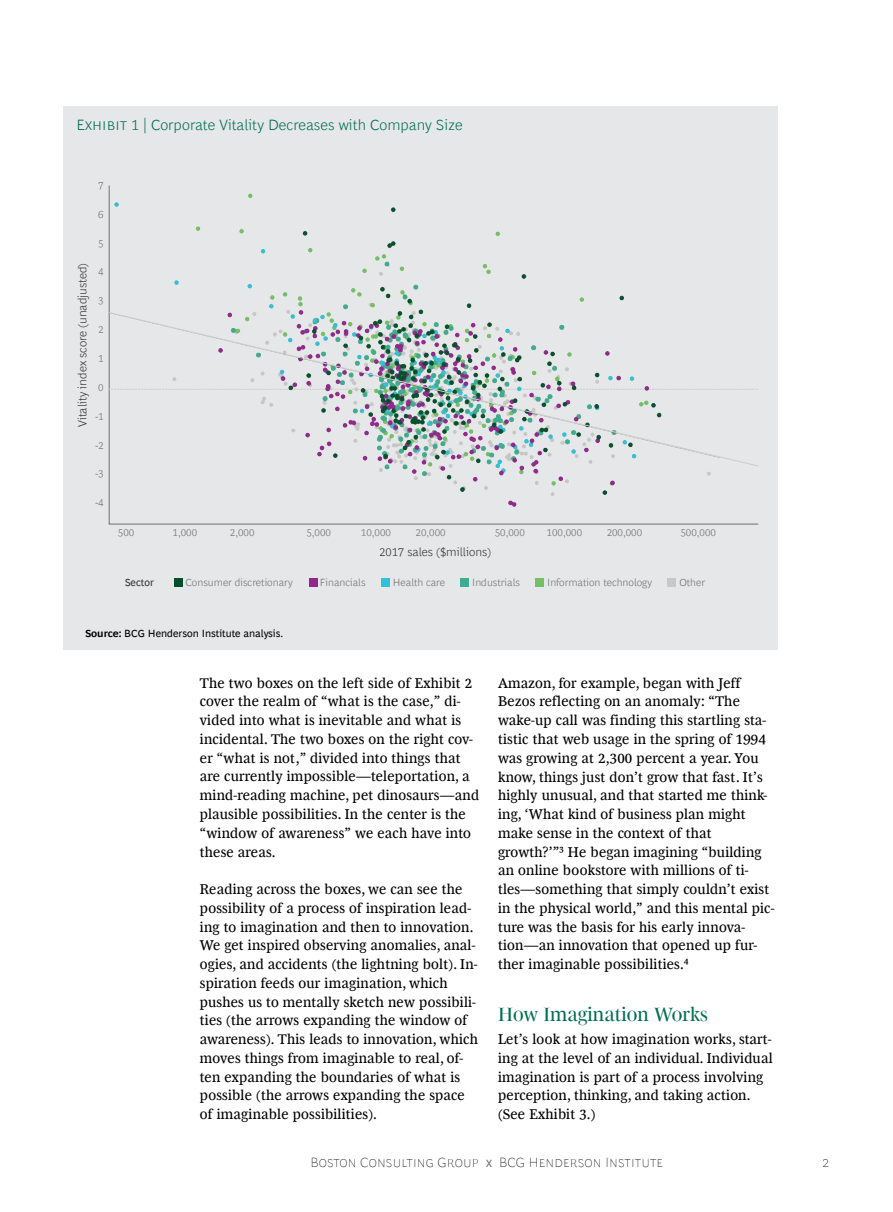
<style>
.page{position:relative;width:893px;height:1212px;background:#fff}
.page>*{position:absolute;margin:0;border:0;box-sizing:border-box;transform-origin:0 0}
.t1{font:19.5px "Henderson BCG Serif Head";letter-spacing:.005em;color:#006f51}
.t2{font:300 15px "Henderson BCG Sans";letter-spacing:.005em;color:#006f51}
.t3{font:14.25px/18.8px "Henderson BCG Serif";letter-spacing:.015em;color:#000}
.t4{font:100 13.5px "Henderson BCG Sans";letter-spacing:.01em;color:#000}
.t5{font:300 12px "Henderson BCG Sans";color:#333}
.t6{font:300 10.5px "Henderson BCG Sans";color:#707071}
.t7{font:10.5px "Henderson BCG Sans";color:#000}
.t8{font:10.5px "Henderson BCG Sans";color:#333}
.s1{font-weight:700}
.s2{font-weight:400;font-size:10.5px;color:#707070}
</style>
<div class="page">
<div style="left:64px;top:106px;width:714px;height:544px;background:#e6e7e8"></div>
<svg style="left:108px;top:185px;width:651px;height:340px"></svg>
<img style="left:109px;top:191px;width:611px;height:322px">
<svg style="left:109px;top:312px;width:650px;height:155px"></svg>
<div style="left:174px;top:578px;width:9px;height:8px;background:#024f29"></div>
<div style="left:309px;top:578px;width:9px;height:8px;background:#93278f"></div>
<div style="left:381px;top:578px;width:9px;height:8px;background:#31c1d7"></div>
<div style="left:460px;top:578px;width:9px;height:8px;background:#3cad93"></div>
<div style="left:535px;top:578px;width:8px;height:8px;background:#74c163"></div>
<div style="left:667px;top:578px;width:8px;height:8px;background:#c8c8c8"></div>
<p class="t2" style="left:77px;top:114px;width:388px">Exhibit 1 | Corporate Vitality Decreases with Company Size</p>
<p class="t6" style="left:98px;top:178px;width:7px">7</p>
<p class="t6" style="left:98px;top:206px;width:7px">6</p>
<p class="t6" style="left:98px;top:235px;width:7px">5</p>
<p class="t6" style="left:98px;top:264px;width:7px">4</p>
<p class="t6" style="left:98px;top:293px;width:7px">3</p>
<p class="t6" style="left:98px;top:322px;width:7px">2</p>
<p class="t6" style="left:98px;top:351px;width:7px">1</p>
<p class="t6" style="left:98px;top:380px;width:7px">0</p>
<p class="t6" style="left:95px;top:408px;width:10px">-1</p>
<p class="t6" style="left:95px;top:437px;width:10px">-2</p>
<p class="t6" style="left:95px;top:466px;width:10px">-3</p>
<p class="t6" style="left:95px;top:495px;width:10px">-4</p>
<p class="t5" style="left:73px;top:427px;width:166px;rotate:-90deg">Vitality index score (unadjusted)</p>
<p class="t6" style="left:118px;top:525px;width:18px">500</p>
<p class="t6" style="left:173px;top:525px;width:26px">1,000</p>
<p class="t6" style="left:230px;top:525px;width:26px">2,000</p>
<p class="t6" style="left:306px;top:525px;width:26px">5,000</p>
<p class="t6" style="left:361px;top:525px;width:32px">10,000</p>
<p class="t6" style="left:416px;top:525px;width:32px">20,000</p>
<p class="t6" style="left:495px;top:525px;width:32px">50,000</p>
<p class="t6" style="left:547px;top:525px;width:37px">100,000</p>
<p class="t6" style="left:607px;top:525px;width:37px">200,000</p>
<p class="t6" style="left:680px;top:525px;width:37px">500,000</p>
<p class="t8" style="left:125px;top:575px;width:31px">Sector</p>
<p class="t5" style="left:379px;top:543px;width:113px">2017 sales ($millions)</p>
<p class="t6" style="left:185px;top:575px;width:109px">Consumer discretionary</p>
<p class="t6" style="left:320px;top:575px;width:47px">Financials</p>
<p class="t6" style="left:393px;top:575px;width:54px">Health care</p>
<p class="t6" style="left:472px;top:575px;width:49px">Industrials</p>
<p class="t6" style="left:547px;top:575px;width:106px">Information technology</p>
<p class="t6" style="left:679px;top:575px;width:27px">Other</p>
<p class="t7" style="left:85px;top:626px;width:200px"><span class="s1">Source:</span> BCG Henderson Institute analysis.</p>
<p class="t3" style="left:200px;top:672px;width:281px">The two boxes on the left side of Exhibit 2 cover the realm of “what is the case,” di&shy;vided into what is inevitable and what is incidental. The two boxes on the right cov&shy;er “what is not,” divided into things that are currently impossible—teleportation, a mind-reading machine, pet dinosaurs—and plausible possibilities. In the center is the “window of awareness” we each have into these areas.</p>
<p class="t3" style="left:200px;top:879px;width:280px">Reading across the boxes, we can see the possibility of a process of inspiration lead&shy;ing to imagination and then to innovation.<br>We get inspired observing anomalies, anal&shy;ogies, and accidents (the lightning bolt). In&shy;spiration feeds our imagination, which pushes us to mentally sketch new possibili&shy;ties (the arrows expanding the window of awareness). This leads to innovation, which moves things from imaginable to real, of&shy;ten expanding the boundaries of what is possible (the arrows expanding the space of imaginable possibilities).</p>
<p class="t3" style="left:498px;top:672px;width:278px">Amazon, for example, began with Jeff Bezos reflecting on an anomaly: “The wake-up call was finding this startling sta&shy;tistic that web usage in the spring of 1994 was growing at 2,300 percent a year. You know, things just don’t grow that fast. It’s highly unusual, and that started me think&shy;ing, ‘What kind of business plan might make sense in the context of that growth?’”³ He began imagining “building an online bookstore with millions of ti&shy;tles—something that simply couldn’t exist in the physical world,” and this mental pic&shy;ture was the basis for his early innova&shy;tion—an innovation that opened up fur&shy;ther imaginable possibilities.⁴</p>
<h1 class="t1" style="left:498px;top:1000px;width:212px">How Imagination Works</h1>
<p class="t3" style="left:498px;top:1029px;width:276px">Let’s look at how imagination works, start&shy;ing at the level of an individual. Individual imagination is part of a process involving perception, thinking, and taking action. (See Exhibit 3.)</p>
<p class="t4" style="left:310px;top:1152px;width:354px">Boston Consulting Group <span class="s2">X</span> BCG Henderson Institute</p>
<p class="t4" style="left:822px;top:1152px;width:9px">2</p>
</div>
